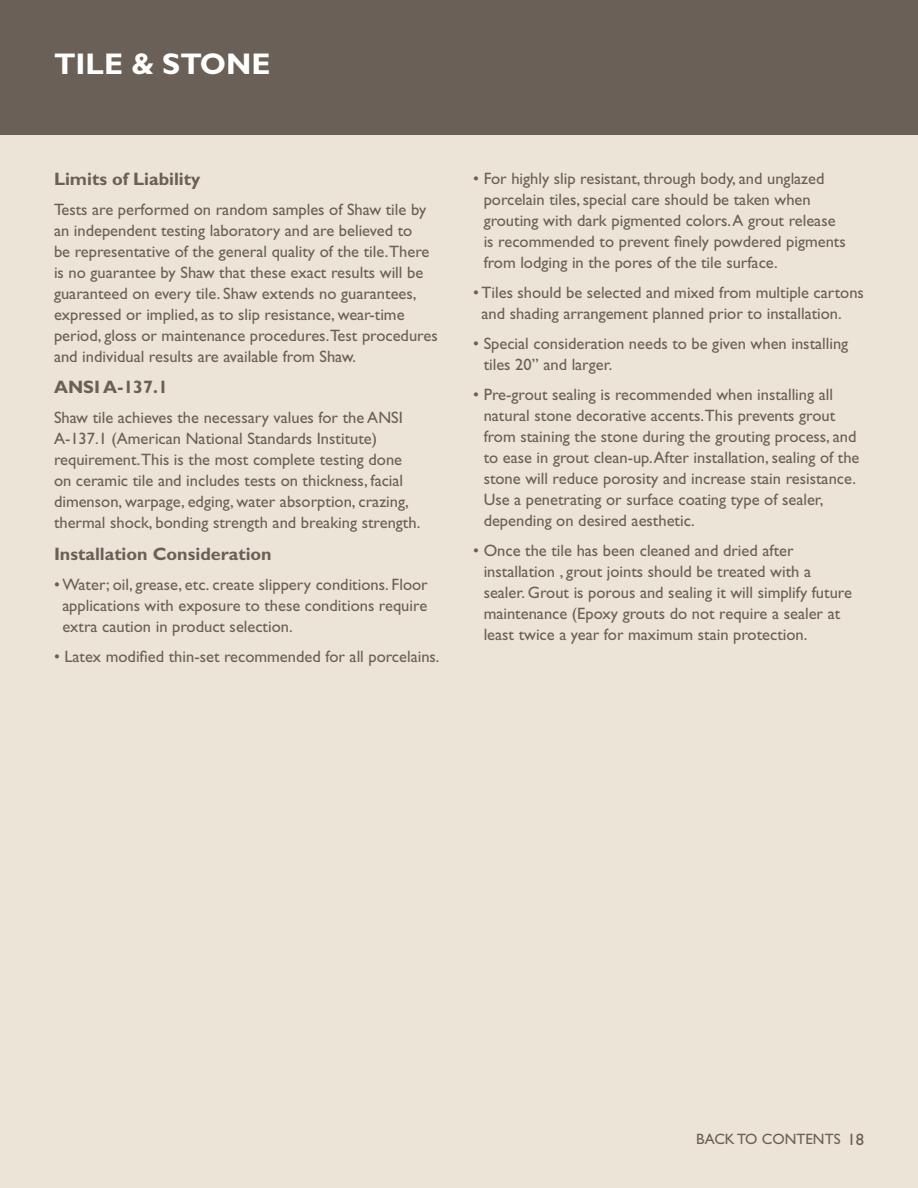
<style>
.page{position:relative;width:918px;height:1188px;background:#ede4d8}
.page>*{position:absolute;margin:0;border:0;box-sizing:border-box;transform-origin:0 0}
.t1{font:700 30px "Gill Sans Std";color:#fff}
.t2{font:700 18px "Gill Sans Std";color:#6a6057}
.t3{font:16.5px/21px "Gill Sans Std";color:#6a6057}
.t4{font:15px "Gill Sans Std";color:#6a6057}
.s1{font-size:16.5px}
</style>
<div class="page">
<div style="left:0;top:0;width:918px;height:134px;background:#6a6057"></div>
<h1 class="t1" style="left:54px;top:47px;width:218px">TILE &amp; STONE</h1>
<p class="t2" style="left:54px;top:168px;width:148px">Limits of Liability</p>
<p class="t3" style="left:54px;top:199px;width:385px">Tests are performed on random samples of Shaw tile by an independent testing laboratory and are believed to<br>be representative of the general quality of the tile.There is no guarantee by Shaw that these exact results will be guaranteed on every tile. Shaw extends no guarantees, expressed or implied, as to slip resistance, wear-time period, gloss or maintenance procedures.Test procedures and individual results are available from Shaw.</p>
<p class="t2" style="left:54px;top:377px;width:115px">ANSI A-137.1</p>
<p class="t3" style="left:54px;top:407px;width:368px">Shaw tile achieves the necessary values for the ANSI A-137.1 (American National Standards Institute) requirement.This is the most complete testing done on ceramic tile and includes tests on thickness, facial dimenson, warpage, edging, water absorption, crazing, thermal shock, bonding strength and breaking strength.</p>
<p class="t2" style="left:54px;top:543px;width:219px">Installation Consideration</p>
<p class="t3" style="left:62px;top:574px;width:367px;text-align:justify;text-indent:-8px">• Water; oil, grease, etc. create slippery conditions. Floor applications with exposure to these conditions require extra caution in product selection.</p>
<p class="t3" style="left:54px;top:646px;width:387px">• Latex modified thin-set recommended for all porcelains.</p>
<p class="t3" style="left:484px;top:168px;width:364px;text-indent:-10px">• For highly slip resistant, through body, and unglazed porcelain tiles, special care should be taken when grouting with dark pigmented colors. A grout release is recommended to prevent finely powdered pigments from lodging in the pores of the tile surface.</p>
<p class="t3" style="left:482px;top:282px;width:384px;text-indent:-8px">• Tiles should be selected and mixed from multiple cartons and shading arrangement planned prior to installation.</p>
<p class="t3" style="left:484px;top:333px;width:366px;text-indent:-10px">• Special consideration needs to be given when installing tiles 20” and larger.</p>
<p class="t3" style="left:484px;top:384px;width:377px;text-indent:-10px">• Pre-grout sealing is recommended when installing all natural stone decorative accents.This prevents grout from staining the stone during the grouting process, and to ease in grout clean-up. After installation, sealing of the stone will reduce porosity and increase stain resistance.<br>Use a penetrating or surface coating type of sealer, depending on desired aesthetic.</p>
<p class="t3" style="left:484px;top:540px;width:370px;text-indent:-10px">• Once the tile has been cleaned and dried after installation , grout joints should be treated with a sealer. Grout is porous and sealing it will simplify future maintenance (Epoxy grouts do not require a sealer at least twice a year for maximum stain protection.</p>
<p class="t4" style="left:696px;top:1131px;width:169px">BACK TO CONTENTS <span class="s1">18</span></p>
</div>
